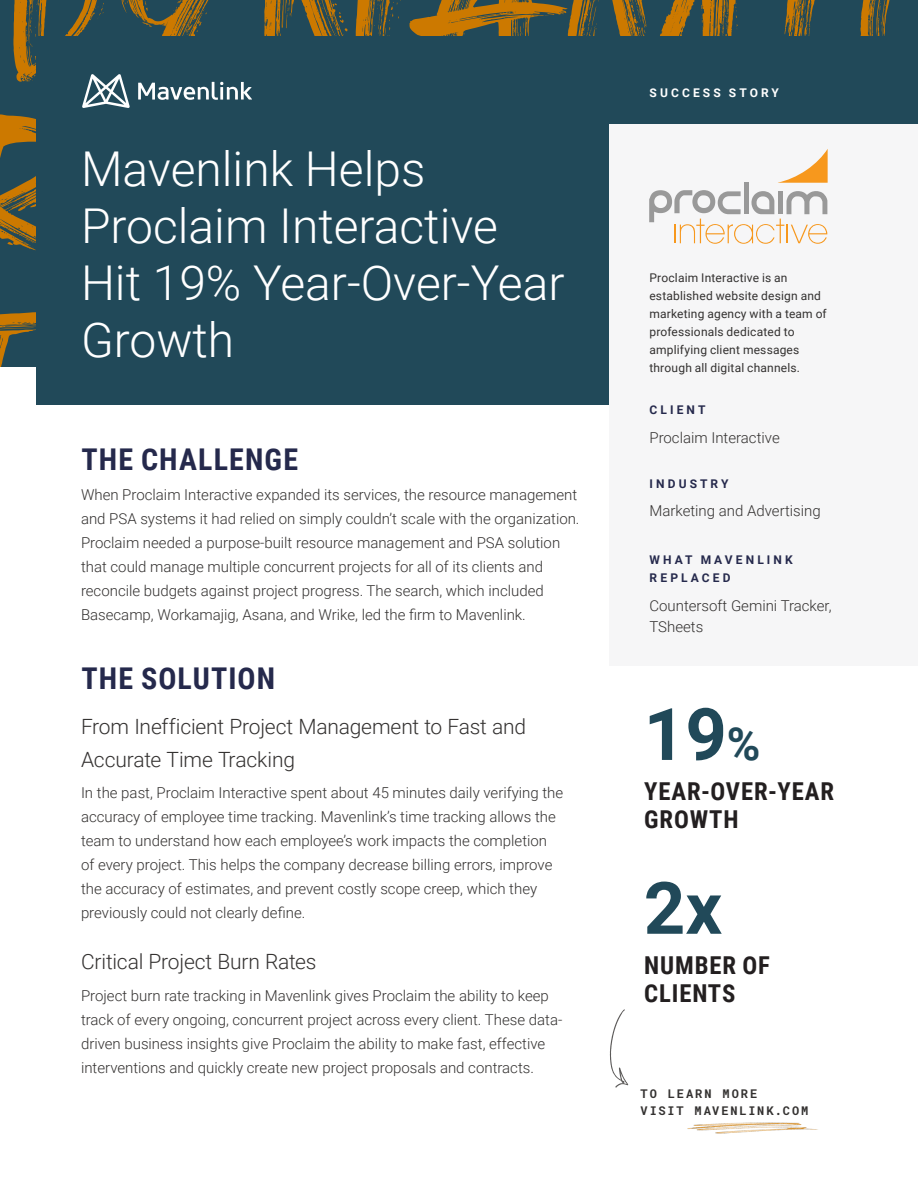
<style>
.page{position:relative;width:918px;height:1188px;background:#fff}
.page>*{position:absolute;margin:0;border:0;box-sizing:border-box;transform-origin:0 0}
.Stat_-_Figure{font:700 72.45px "Roboto";color:#214959}
.t1{font:300 48px/57px "Roboto";color:#fff}
.t2{font:700 30px "Roboto Condensed";letter-spacing:.035em;color:#25294c}
.Stat_-_Description{font:700 24.6px/28.2px "Roboto Condensed";letter-spacing:.035em;color:#231f20}
.H3_-_Roboto_Light{font:300 21px/33px "Roboto";letter-spacing:-.01em;color:#333130}
.P2{font:300 15px/24px "Roboto";color:#333130}
.P3{font:12px/18px "Roboto";letter-spacing:.015em;color:#333130}
.H4_-_All_Caps{font:700 12px/18px "Roboto";letter-spacing:.26em;color:#25294c}
.t3{font:700 12px/17.2px "Roboto Mono";letter-spacing:.165em;color:#333130}
.H4_-_All_Caps-2{font:700 12px "Roboto";letter-spacing:.26em;color:#fff}
.s1{font-size:45.6px}
</style>
<div class="page">
<svg style="left:0;top:300px;width:36px;height:67px"></svg>
<div style="left:36px;top:36px;width:882px;height:369px;background:#214959"></div>
<div style="left:609px;top:125px;width:309px;height:541px;background:#f6f6f7"></div>
<svg style="left:610px;top:1009px;width:18px;height:79px"></svg>
<img style="left:687px;top:1122px;width:131px;height:12px">
<svg style="left:0;top:0;width:918px;height:284px"></svg>
<h1 class="t1" style="left:81px;top:139px;width:485px">Mavenlink Helps<br>Proclaim Interactive<br>Hit 19% Year-Over-Year<br>Growth</h1>
<h2 class="t2" style="left:82px;top:438px;width:218px">THE CHALLENGE</h2>
<p class="P2" style="left:81px;top:482px;width:500px">When Proclaim Interactive expanded its services, the resource management and PSA systems it had relied on simply couldn’t scale with the organization.<br>Proclaim needed a purpose-built resource management and PSA solution that could manage multiple concurrent projects for all of its clients and reconcile budgets against project progress. The search, which included Basecamp, Workamajig, Asana, and Wrike, led the firm to Mavenlink.</p>
<h2 class="t2" style="left:82px;top:657px;width:195px">THE SOLUTION</h2>
<p class="H3_-_Roboto_Light" style="left:81px;top:709px;width:447px">From Inefficient Project Management to Fast and<br>Accurate Time Tracking</p>
<p class="P2" style="left:81px;top:780px;width:484px">In the past, Proclaim Interactive spent about 45 minutes daily verifying the accuracy of employee time tracking. Mavenlink’s time tracking allows the team to understand how each employee’s work impacts the completion of every project. This helps the company decrease billing errors, improve the accuracy of estimates, and prevent costly scope creep, which they previously could not clearly define.</p>
<p class="H3_-_Roboto_Light" style="left:81px;top:945px;width:237px">Critical Project Burn Rates</p>
<p class="P2" style="left:81px;top:983px;width:483px">Project burn rate tracking in Mavenlink gives Proclaim the ability to keep track of every ongoing, concurrent project across every client. These data&shy;driven business insights give Proclaim the ability to make fast, effective interventions and quickly create new project proposals and contracts.</p>
<p class="H4_-_All_Caps-2" style="left:650px;top:84px;width:131px">SUCCESS STORY</p>
<p class="P3" style="left:649px;top:268px;width:179px">Proclaim Interactive is an established website design and marketing agency with a team of professionals dedicated to amplifying client messages through all digital channels.</p>
<p class="H4_-_All_Caps" style="left:650px;top:400px;width:57px">CLIENT</p>
<p class="P2" style="left:649px;top:425px;width:132px">Proclaim Interactive</p>
<p class="H4_-_All_Caps" style="left:650px;top:474px;width:80px">INDUSTRY</p>
<p class="P2" style="left:649px;top:498px;width:173px">Marketing and Advertising</p>
<p class="H4_-_All_Caps" style="left:650px;top:551px;width:145px">WHAT MAVENLINK<br>REPLACED</p>
<p class="P2" style="left:649px;top:593px;width:184px">Countersoft Gemini Tracker,</p>
<p class="P2" style="left:649px;top:614px;width:55px">TSheets</p>
<p class="Stat_-_Figure" style="left:644px;top:683px;width:118px">19<span class="s1">%</span></p>
<p class="Stat_-_Description" style="left:644px;top:776px;width:191px">YEAR-OVER-YEAR<br>GROWTH</p>
<p class="Stat_-_Figure" style="left:644px;top:857px;width:80px">2x</p>
<p class="Stat_-_Description" style="left:644px;top:950px;width:127px">NUMBER OF<br>CLIENTS</p>
<p class="t3" style="left:641px;top:1084px;width:169px">TO LEARN MORE<br>VISIT MAVENLINK.COM</p>
</div>
